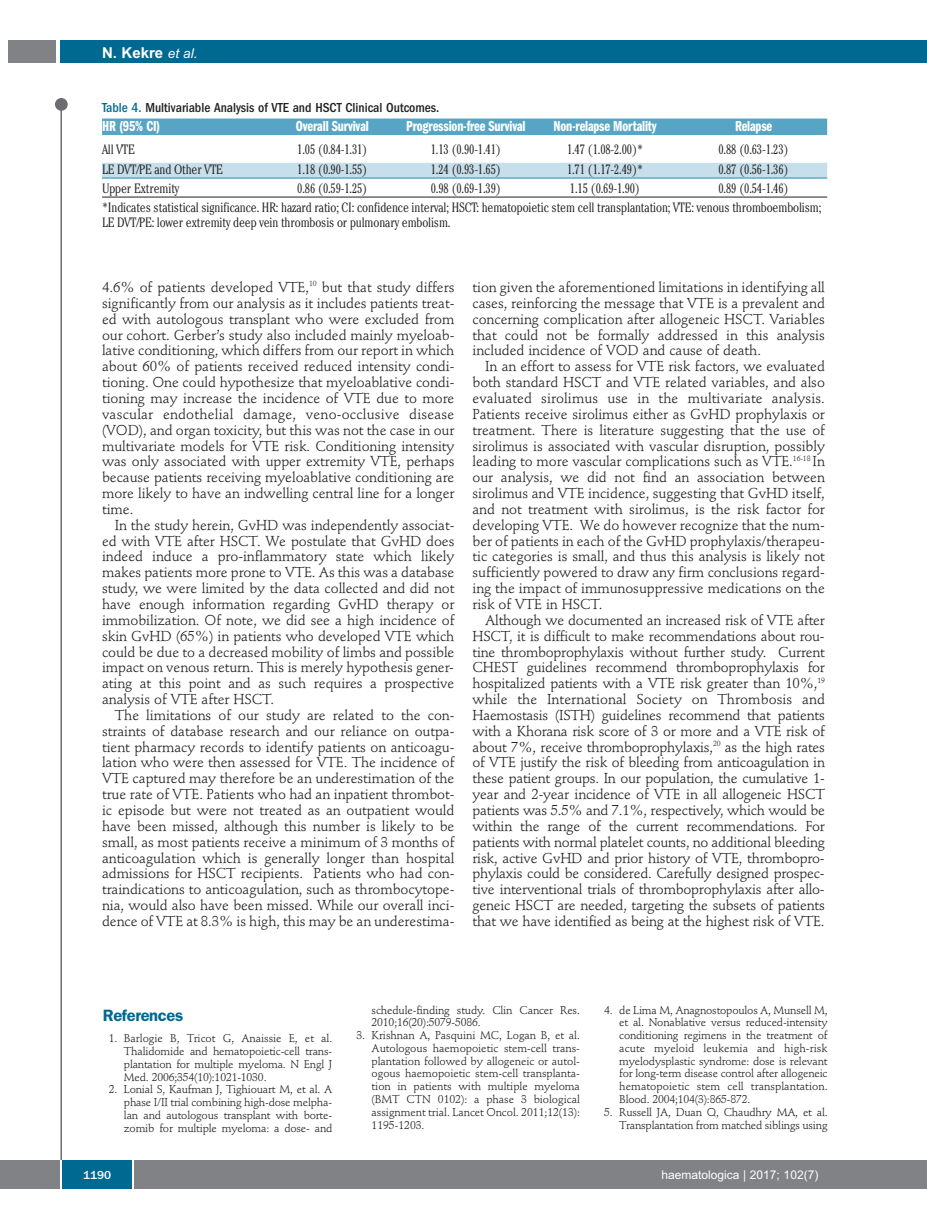
<style>
.page{position:relative;width:927px;height:1225px;background:#fff}
.page>*{position:absolute;margin:0;border:0;box-sizing:border-box;transform-origin:0 0}
.t1{font:600 16.5px "Franklin Gothic";letter-spacing:-.015em;color:#006991}
.t2{font:15px "Franklin Gothic Demi Cmpr";letter-spacing:-.01em;color:#fff}
.t3{font:700 15px "Arial";color:#fff}
.t4{font:14.25px/15.9px "Stempel Schneidler";letter-spacing:-.005em;color:#231f20;text-align:justify}
.t5{font:300 condensed 13.5px/19.2px "Cheltenham";letter-spacing:-.01em;color:#231f20}
.t6{font:500 condensed 13.5px "Franklin Gothic";color:#231f20}
.t7{font:12px "Arial";color:#fff}
.t8{font:500 12px "Franklin Gothic";color:#fff}
.t9{font:11.25px/12.8px "Stempel Schneidler";letter-spacing:-.015em;color:#231f20;text-align:justify}
.s1{font-weight:400;font-style:italic;font-size:13.5px}
.s2{color:#006991}
</style>
<div class="page">
<div style="left:911px;top:40px;width:16px;height:22px;background:#006991"></div>
<div style="left:910px;top:1160px;width:17px;height:28px;background:#808285"></div>
<div style="left:55px;top:98px;width:13px;height:13px;background:#6c6d70;border-radius:50%"></div>
<hr style="left:60px;top:101px;width:2px;height:1061px;background:#6c6d70">
<div style="left:60px;top:40px;width:852px;height:22px;background:#006991"></div>
<div style="left:9px;top:40px;width:47px;height:22px;background:#808285"></div>
<div style="left:0;top:1160px;width:911px;height:28px;background:#808285"></div>
<div style="left:62px;top:1160px;width:71px;height:28px;background:#006991"></div>
<hr style="left:60px;top:1160px;width:2px;height:28px;background:#fff">
<svg style="left:133px;top:1160px;width:1px;height:28px"></svg>
<div style="left:102px;top:118px;width:725px;height:17px;background:#56a5c4"></div>
<div style="left:102px;top:163px;width:725px;height:15px;background:#c6dfeb"></div>
<hr style="left:102px;top:178px;width:725px;height:1px;background:#0d8aaf">
<hr style="left:102px;top:197px;width:725px;height:1px;background:#231f20">
<p class="t3" style="left:102px;top:44px;width:97px">N. Kekre <span class="s1">et al.</span></p>
<p class="t6" style="left:102px;top:102px;width:339px"><span class="s2">Table 4.</span> Multivariable Analysis of VTE and HSCT Clinical Outcomes.</p>
<p class="t2" style="left:102px;top:121px;width:60px">HR (95% CI)</p>
<p class="t2" style="left:296px;top:121px;width:74px">Overall Survival</p>
<p class="t2" style="left:406px;top:121px;width:121px">Progression-free Survival</p>
<p class="t2" style="left:553px;top:121px;width:105px">Non-relapse Mortality</p>
<p class="t2" style="left:735px;top:121px;width:39px">Relapse</p>
<p class="t5" style="left:102px;top:141px;width:34px">All VTE</p>
<p class="t5" style="left:297px;top:141px;width:72px">1.05 (0.84-1.31)</p>
<p class="t5" style="left:431px;top:141px;width:72px">1.13 (0.90-1.41)</p>
<p class="t5" style="left:567px;top:141px;width:78px">1.47 (1.08-2.00)*</p>
<p class="t5" style="left:718px;top:141px;width:72px">0.88 (0.63-1.23)</p>
<p class="t5" style="left:102px;top:161px;width:122px">LE DVT/PE and Other VTE</p>
<p class="t5" style="left:297px;top:161px;width:72px">1.18 (0.90-1.55)</p>
<p class="t5" style="left:431px;top:161px;width:72px">1.24 (0.93-1.65)</p>
<p class="t5" style="left:567px;top:161px;width:78px">1.71 (1.17-2.49)*</p>
<p class="t5" style="left:718px;top:161px;width:72px">0.87 (0.56-1.36)</p>
<p class="t5" style="left:102px;top:180px;width:79px">Upper Extremity</p>
<p class="t5" style="left:297px;top:180px;width:72px">0.86 (0.59-1.25)</p>
<p class="t5" style="left:431px;top:180px;width:72px">0.98 (0.69-1.39)</p>
<p class="t5" style="left:570px;top:180px;width:72px">1.15 (0.69-1.90)</p>
<p class="t5" style="left:102px;top:180px;width:721px;text-indent:616px">0.89 (0.54-1.46) *Indicates statistical significance. HR: hazard ratio; CI: confidence interval; HSCT: hematopoietic stem cell transplantation; VTE: venous thromboembolism;</p>
<p class="t5" style="left:102px;top:214px;width:350px">LE DVT/PE: lower extremity deep vein thrombosis or pulmonary embolism.</p>
<p class="t4" style="left:102px;top:280px;width:354px">4.6% of patients developed VTE,<sup>10</sup> but that study differs significantly from our analysis as it includes patients treat&shy;ed with autologous transplant who were excluded from our cohort. Gerber’s study also included mainly myeloab&shy;lative conditioning, which differs from our report in which about 60% of patients received reduced intensity condi&shy;tioning. One could hypothesize that myeloablative condi&shy;tioning may increase the incidence of VTE due to more vascular endothelial damage, veno-occlusive disease (VOD), and organ toxicity, but this was not the case in our multivariate models for VTE risk. Conditioning intensity was only associated with upper extremity VTE, perhaps because patients receiving myeloablative conditioning are more likely to have an indwelling central line for a longer time.</p>
<p class="t4" style="left:102px;top:518px;width:354px;text-indent:13px">In the study herein, GvHD was independently associat&shy;ed with VTE after HSCT. We postulate that GvHD does indeed induce a pro-inflammatory state which likely makes patients more prone to VTE. As this was a database study, we were limited by the data collected and did not have enough information regarding GvHD therapy or immobilization. Of note, we did see a high incidence of skin GvHD (65%) in patients who developed VTE which could be due to a decreased mobility of limbs and possible impact on venous return. This is merely hypothesis gener&shy;ating at this point and as such requires a prospective analysis of VTE after HSCT.</p>
<p class="t4" style="left:102px;top:708px;width:354px;text-indent:13px">The limitations of our study are related to the con&shy;straints of database research and our reliance on outpa&shy;tient pharmacy records to identify patients on anticoagu&shy;lation who were then assessed for VTE. The incidence of VTE captured may therefore be an underestimation of the true rate of VTE. Patients who had an inpatient thrombot&shy;ic episode but were not treated as an outpatient would have been missed, although this number is likely to be small, as most patients receive a minimum of 3 months of anticoagulation which is generally longer than hospital admissions for HSCT recipients. Patients who had con&shy;traindications to anticoagulation, such as thrombocytope&shy;nia, would also have been missed. While our overall inci&shy;dence of VTE at 8.3% is high, this may be an underestima-</p>
<p class="t4" style="left:472px;top:280px;width:354px">tion given the aforementioned limitations in identifying all cases, reinforcing the message that VTE is a prevalent and concerning complication after allogeneic HSCT. Variables that could not be formally addressed in this analysis included incidence of VOD and cause of death.</p>
<p class="t4" style="left:472px;top:360px;width:354px;text-indent:13px">In an effort to assess for VTE risk factors, we evaluated both standard HSCT and VTE related variables, and also evaluated sirolimus use in the multivariate analysis.<br>Patients receive sirolimus either as GvHD prophylaxis or treatment. There is literature suggesting that the use of sirolimus is associated with vascular disruption, possibly leading to more vascular complications such as VTE.<sup>16-18</sup> In our analysis, we did not find an association between sirolimus and VTE incidence, suggesting that GvHD itself, and not treatment with sirolimus, is the risk factor for developing VTE. We do however recognize that the num&shy;ber of patients in each of the GvHD prophylaxis/therapeu&shy;tic categories is small, and thus this analysis is likely not sufficiently powered to draw any firm conclusions regard&shy;ing the impact of immunosuppressive medications on the risk of VTE in HSCT.</p>
<p class="t4" style="left:472px;top:613px;width:354px;text-indent:13px">Although we documented an increased risk of VTE after HSCT, it is difficult to make recommendations about rou&shy;tine thromboprophylaxis without further study. Current CHEST guidelines recommend thromboprophylaxis for hospitalized patients with a VTE risk greater than 10%,<sup>19 </sup>while the International Society on Thrombosis and Haemostasis (ISTH) guidelines recommend that patients with a Khorana risk score of 3 or more and a VTE risk of about 7%, receive thromboprophylaxis,<sup>20</sup> as the high rates of VTE justify the risk of bleeding from anticoagulation in these patient groups. In our population, the cumulative 1- year and 2-year incidence of VTE in all allogeneic HSCT patients was 5.5% and 7.1%, respectively, which would be within the range of the current recommendations. For patients with normal platelet counts, no additional bleeding risk, active GvHD and prior history of VTE, thrombopro&shy;phylaxis could be considered. Carefully designed prospec&shy;tive interventional trials of thromboprophylaxis after allo&shy;geneic HSCT are needed, targeting the subsets of patients that we have identified as being at the highest risk of VTE.</p>
<p class="t1" style="left:103px;top:1009px;width:82px">References</p>
<p class="t9" style="left:124px;top:1033px;width:210px;text-indent:-15px">1. Barlogie B, Tricot G, Anaissie E, et al.<br>Thalidomide and hematopoietic-cell trans&shy;plantation for multiple myeloma. N Engl J Med. 2006;354(10):1021-1030.</p>
<p class="t9" style="left:124px;top:1084px;width:210px;text-indent:-15px">2. Lonial S, Kaufman J, Tighiouart M, et al. A phase I/II trial combining high-dose melpha&shy;lan and autologous transplant with borte&shy;zomib for multiple myeloma: a dose- and</p>
<p class="t9" style="left:372px;top:1004px;width:210px">schedule-finding study. Clin Cancer Res.<br>2010;16(20):5079-5086.</p>
<p class="t9" style="left:372px;top:1030px;width:210px;text-indent:-15px">3. Krishnan A, Pasquini MC, Logan B, et al.<br>Autologous haemopoietic stem-cell trans&shy;plantation followed by allogeneic or autol&shy;ogous haemopoietic stem-cell transplanta&shy;tion in patients with multiple myeloma (BMT CTN 0102): a phase 3 biological assignment trial. Lancet Oncol. 2011;12(13):<br>1195-1203.</p>
<p class="t9" style="left:619px;top:1004px;width:210px;text-indent:-15px">4. de Lima M, Anagnostopoulos A, Munsell M, et al. Nonablative versus reduced-intensity conditioning regimens in the treatment of acute myeloid leukemia and high-risk myelodysplastic syndrome: dose is relevant for long-term disease control after allogeneic hematopoietic stem cell transplantation.<br>Blood. 2004;104(3):865-872.</p>
<p class="t9" style="left:604px;top:1106px;width:225px;text-align:right">5. Russell JA, Duan Q, Chaudhry MA, et al.<br>Transplantation from matched siblings using</p>
<p class="t8" style="left:83px;top:1167px;width:30px">1190</p>
<p class="t7" style="left:661px;top:1167px;width:158px">haematologica | 2017; 102(7)</p>
</div>
